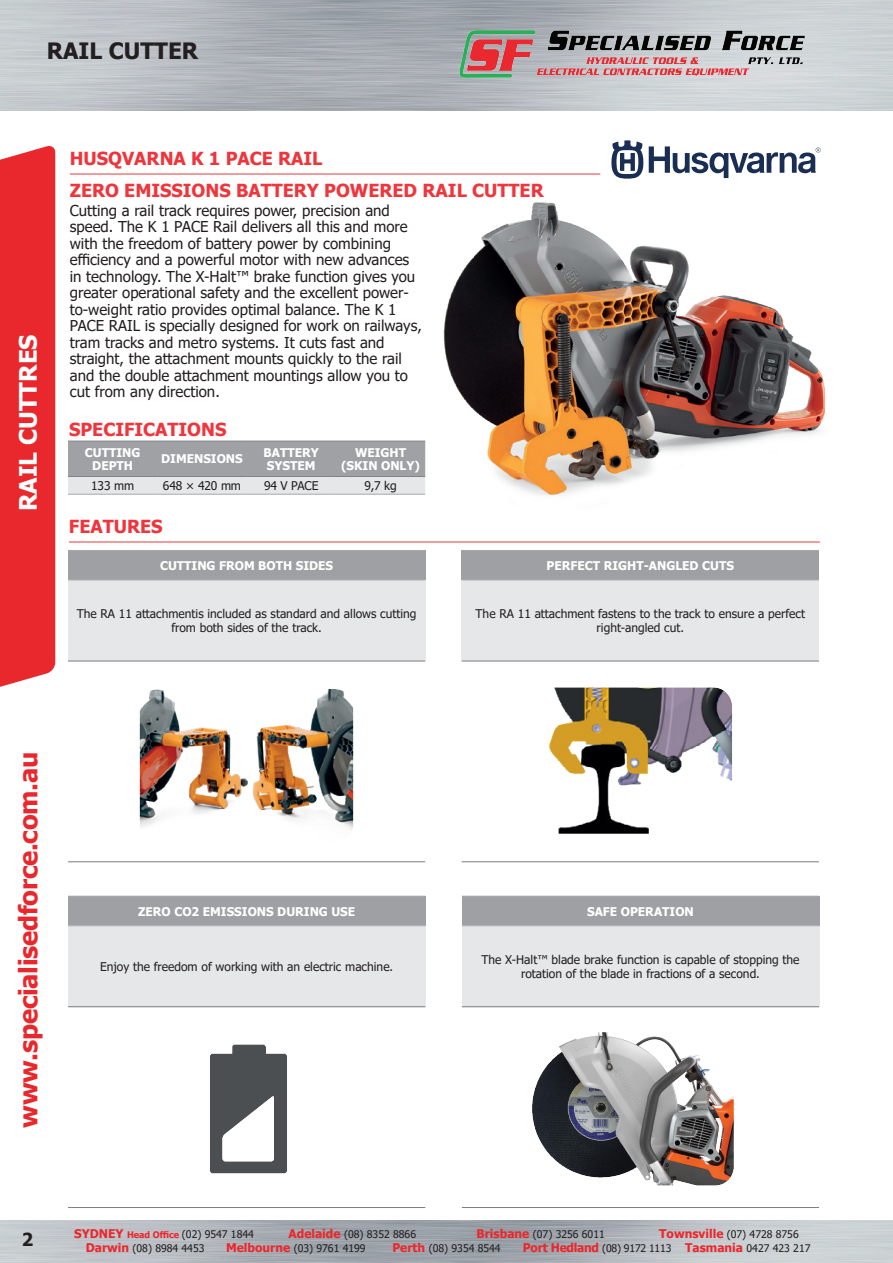
<style>
.page{position:relative;width:893px;height:1263px;background:#fff}
.page>*{position:absolute;margin:0;border:0;box-sizing:border-box;transform-origin:0 0}
.t1{font:700 25.5px "Tahoma";letter-spacing:-.01em;color:#e9282d}
.t2{font:700 24px "Tahoma";color:#fff}
.t3{font:700 22.5px "Tahoma";color:#231f20}
.RC_Features_INTRO_BOLD{font:700 18px "Tahoma";color:#ee363d}
.RC_Product_Heading_RED_Underline{font:700 18px "Tahoma";color:#ee353c}
.t4{font:700 18px "Tahoma";color:#231f20}
.RC_Body_Copy_LIGHT_10_pt{font:15px/16.5px "Tahoma";color:#231f20}
.table_cell_plain{font:12px/14.4px "Tahoma";color:#231f20;text-align:center}
.table_heading_white{font:700 12px "Tahoma";color:#fff}
.RC_Header_Table_WHITE_10_pt_SOURCE{font:700 12px/13.5px "Tahoma";color:#fff;text-align:center}
.RC_Cell_Centred_10_pt_SOURCE{font:12px "Tahoma";letter-spacing:-.01em;color:#231f20}
.t5{font:10.5px "Tahoma";color:#231f20}
.s1{font-weight:700;font-size:12px;color:#e9282d}
.s2{font-weight:700;font-size:9px;color:#e9282d}
</style>
<div class="page">
<div style="left:0;top:146px;width:55px;height:541px;background:#e9282d"></div>
<img style="left:429px;top:30px;width:409px;height:52px">
<svg style="left:649px;top:146px;width:172px;height:32px"></svg>
<svg style="left:611px;top:140px;width:32px;height:39px"></svg>
<hr style="left:69px;top:542px;width:751px;height:1px;background:#ee353c">
<img style="left:443px;top:202px;width:383px;height:293px">
<hr style="left:70px;top:174px;width:530px;height:1px;background:#ee353c">
<svg style="left:68px;top:442px;width:357px;height:52px;background:#b6b7bb"></svg>
<hr style="left:68px;top:494px;width:89px;height:1px;background:#a8a9ad">
<hr style="left:157px;top:494px;width:90px;height:1px;background:#a8a9ad">
<hr style="left:247px;top:494px;width:89px;height:1px;background:#a8a9ad">
<hr style="left:336px;top:494px;width:89px;height:1px;background:#a8a9ad">
<hr style="left:68px;top:441px;width:89px;height:1px;background:#808285">
<hr style="left:157px;top:441px;width:90px;height:1px;background:#808285">
<hr style="left:247px;top:441px;width:89px;height:1px;background:#808285">
<hr style="left:336px;top:441px;width:89px;height:1px;background:#808285">
<hr style="left:68px;top:476px;width:89px;height:1px;background:#808285">
<hr style="left:157px;top:476px;width:90px;height:1px;background:#808285">
<hr style="left:247px;top:476px;width:89px;height:1px;background:#808285">
<hr style="left:336px;top:476px;width:89px;height:1px;background:#808285">
<div style="left:68px;top:550px;width:357px;height:30px;background:#9fa0a3"></div>
<div style="left:68px;top:580px;width:357px;height:81px;background:#e6e7e9"></div>
<hr style="left:68px;top:661px;width:357px;height:1px;background:#7e7b7b">
<hr style="left:68px;top:861px;width:357px;height:1px;background:#7e7b7b">
<hr style="left:68px;top:580px;width:357px;height:1px;background:#c5c2c3">
<hr style="left:68px;top:550px;width:357px;height:1px;background:#a8a9ad">
<div style="left:462px;top:896px;width:357px;height:30px;background:#9fa0a3"></div>
<div style="left:462px;top:926px;width:357px;height:81px;background:#e6e7e9"></div>
<hr style="left:462px;top:1006px;width:357px;height:1px;background:#7e7b7b">
<hr style="left:462px;top:1207px;width:357px;height:1px;background:#7e7b7b">
<hr style="left:462px;top:926px;width:357px;height:1px;background:#c5c2c3">
<hr style="left:462px;top:896px;width:357px;height:1px;background:#a8a9ad">
<div style="left:68px;top:896px;width:357px;height:30px;background:#9fa0a3"></div>
<div style="left:68px;top:926px;width:357px;height:81px;background:#e6e7e9"></div>
<hr style="left:68px;top:1006px;width:357px;height:1px;background:#7e7b7b">
<hr style="left:68px;top:1207px;width:357px;height:1px;background:#7e7b7b">
<hr style="left:68px;top:926px;width:357px;height:1px;background:#c5c2c3">
<hr style="left:68px;top:896px;width:357px;height:1px;background:#a8a9ad">
<div style="left:462px;top:550px;width:357px;height:30px;background:#9fa0a3"></div>
<div style="left:462px;top:580px;width:357px;height:81px;background:#e6e7e9"></div>
<hr style="left:462px;top:661px;width:357px;height:1px;background:#7e7b7b">
<hr style="left:462px;top:861px;width:357px;height:1px;background:#7e7b7b">
<hr style="left:462px;top:580px;width:357px;height:1px;background:#c5c2c3">
<hr style="left:462px;top:550px;width:357px;height:1px;background:#a8a9ad">
<img style="left:139px;top:689px;width:215px;height:141px">
<img style="left:549px;top:687px;width:183px;height:147px">
<img style="left:210px;top:1044px;width:77px;height:130px">
<img style="left:532px;top:1032px;width:202px;height:154px">
<h3 class="t3" style="left:47px;top:35px;width:153px">RAIL CUTTER</h3>
<h2 class="t2" style="left:11px;top:511px;width:178px;rotate:-90deg">RAIL CUTTRES</h2>
<p class="RC_Product_Heading_RED_Underline" style="left:70px;top:146px;width:254px">HUSQVARNA K 1 PACE RAIL</p>
<p class="RC_Body_Copy_LIGHT_10_pt" style="left:70px;top:203px;width:354px">Cutting a rail track requires power, precision and speed. The K 1 PACE Rail delivers all this and more with the freedom of battery power by combining efficiency and a powerful motor with new advances in technology. The X-Halt™ brake function gives you greater operational safety and the excellent power&shy;to-weight ratio provides optimal balance. The K 1<br>PACE RAIL is specially designed for work on railways, tram tracks and metro systems. It cuts fast and straight, the attachment mounts quickly to the rail and the double attachment mountings allow you to cut from any direction.</p>
<p class="RC_Features_INTRO_BOLD" style="left:70px;top:177px;width:475px">ZERO EMISSIONS BATTERY POWERED RAIL CUTTER</p>
<p class="RC_Features_INTRO_BOLD" style="left:69px;top:417px;width:159px">SPECIFICATIONS</p>
<p class="RC_Header_Table_WHITE_10_pt_SOURCE" style="left:85px;top:446px;width:57px">CUTTING<br>DEPTH</p>
<p class="RC_Header_Table_WHITE_10_pt_SOURCE" style="left:161px;top:453px;width:83px">DIMENSIONS</p>
<p class="RC_Header_Table_WHITE_10_pt_SOURCE" style="left:264px;top:446px;width:57px;text-align:left">BATTERY<br>SYSTEM</p>
<p class="RC_Header_Table_WHITE_10_pt_SOURCE" style="left:341px;top:446px;width:80px">WEIGHT (SKIN ONLY)</p>
<p class="RC_Cell_Centred_10_pt_SOURCE" style="left:91px;top:477px;width:44px">133 mm</p>
<p class="RC_Cell_Centred_10_pt_SOURCE" style="left:163px;top:477px;width:80px">648 × 420 mm</p>
<p class="RC_Cell_Centred_10_pt_SOURCE" style="left:264px;top:477px;width:56px">94 V PACE</p>
<p class="RC_Cell_Centred_10_pt_SOURCE" style="left:364px;top:477px;width:34px">9,7 kg</p>
<p class="RC_Product_Heading_RED_Underline" style="left:69px;top:514px;width:95px">FEATURES</p>
<p class="table_heading_white" style="left:160px;top:557px;width:175px">CUTTING FROM BOTH SIDES</p>
<p class="table_cell_plain" style="left:77px;top:607px;width:341px">The RA 11 attachmentis included as standard and allows cutting from both sides of the track.</p>
<p class="table_heading_white" style="left:547px;top:557px;width:189px">PERFECT RIGHT-ANGLED CUTS</p>
<p class="table_cell_plain" style="left:476px;top:607px;width:331px">The RA 11 attachment fastens to the track to ensure a perfect right-angled cut.</p>
<h1 class="t1" style="left:10px;top:1128px;width:378px;rotate:-90deg">www.specialisedforce.com.au</h1>
<p class="table_heading_white" style="left:138px;top:903px;width:219px">ZERO CO2 EMISSIONS DURING USE</p>
<p class="table_cell_plain" style="left:100px;top:960px;width:295px">Enjoy the freedom of working with an electric machine.</p>
<p class="table_heading_white" style="left:587px;top:903px;width:108px">SAFE OPERATION</p>
<p class="table_cell_plain" style="left:481px;top:953px;width:319px">The X-Halt™ blade brake function is capable of stopping the rotation of the blade in fractions of a second.</p>
<p class="t4" style="left:22px;top:1226px;width:13px">2</p>
<p class="t5" style="left:74px;top:1227px;width:181px"><span class="s1">SYDNEY</span> <span class="s2">Head Office</span> (02) 9547 1844</p>
<p class="t5" style="left:289px;top:1227px;width:129px"><span class="s1">Adelaide</span> (08) 8352 8866</p>
<p class="t5" style="left:476px;top:1227px;width:130px"><span class="s1">Brisbane</span> (07) 3256 6011</p>
<p class="t5" style="left:659px;top:1227px;width:141px"><span class="s1">Townsville</span> (07) 4728 8756</p>
<p class="t5" style="left:86px;top:1241px;width:120px"><span class="s1">Darwin</span> (08) 8984 4453</p>
<p class="t5" style="left:226px;top:1241px;width:141px"><span class="s1">Melbourne</span> (03) 9761 4199</p>
<p class="t5" style="left:392px;top:1241px;width:110px"><span class="s1">Perth</span> (08) 9354 8544</p>
<p class="t5" style="left:523px;top:1241px;width:289px"><span class="s1">Port Hedland</span> (08) 9172 1113 <span class="s1">Tasmania</span> 0427 423 217</p>
</div>
